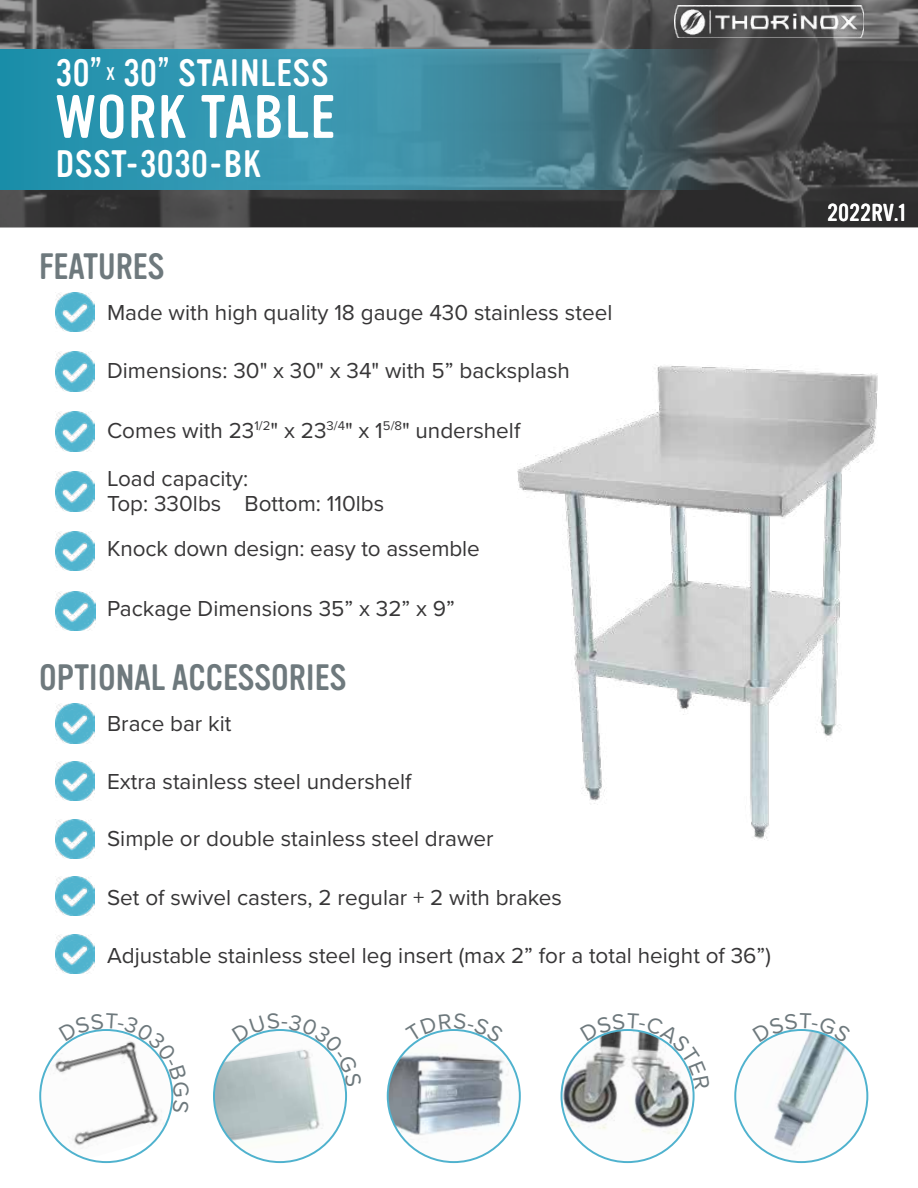
<style>
.page{position:relative;width:918px;height:1188px;background:#fff}
.page>*{position:absolute;margin:0;border:0;box-sizing:border-box;transform-origin:0 0}
.t1{font:60px "Vinyl OT";letter-spacing:.025em;color:#fff}
.t2{font:37.5px "Vinyl OT";letter-spacing:.025em;color:#fff}
.t3{font:36px "Vinyl OT";color:#6e797d}
.t4{font:24px "Vinyl OT";letter-spacing:.025em;color:#fff}
.t5{font:22.5px/25.5px "Proxima Nova";color:#373637}
</style>
<div class="page">
<img style="left:735px;top:1030px;width:132px;height:132px;border-radius:66px">
<img style="left:562px;top:1030px;width:132px;height:132px;border-radius:66px">
<img style="left:214px;top:1030px;width:132px;height:132px;border-radius:66px">
<img style="left:388px;top:1043px;width:131px;height:119px">
<img style="left:40px;top:1048px;width:131px;height:111px">
<img style="left:517px;top:365px;width:361px;height:476px">
<img style="left:56px;top:292px;width:39px;height:39px">
<img style="left:56px;top:472px;width:39px;height:39px">
<img style="left:56px;top:531px;width:39px;height:40px">
<img style="left:56px;top:352px;width:39px;height:39px">
<img style="left:56px;top:762px;width:39px;height:39px">
<img style="left:56px;top:412px;width:39px;height:39px">
<img style="left:56px;top:934px;width:39px;height:39px">
<img style="left:56px;top:704px;width:39px;height:39px">
<img style="left:56px;top:592px;width:39px;height:39px">
<img style="left:56px;top:877px;width:39px;height:39px">
<img style="left:56px;top:819px;width:39px;height:39px">
<svg style="left:0;top:0;width:918px;height:228px;background:#49494a"></svg>
<img style="left:674px;top:5px;width:190px;height:32px">
<svg style="left:0;top:49px;width:717px;height:140px;background:#3a899e"></svg>
<hr style="left:917px;top:0;width:1px;height:183px;background:#373637">
<svg style="left:760px;top:1029px;width:82px;height:14px"></svg>
<svg style="left:580px;top:1029px;width:115px;height:61px"></svg>
<svg style="left:232px;top:1029px;width:115px;height:58px"></svg>
<svg style="left:413px;top:1029px;width:82px;height:14px"></svg>
<svg style="left:59px;top:1029px;width:115px;height:84px"></svg>
<h2 class="t2" style="left:56px;top:52px;width:274px">30” <sup>X</sup> 30” STAINLESS</h2>
<h1 class="t1" style="left:56px;top:84px;width:281px">WORK TABLE</h1>
<h2 class="t2" style="left:56px;top:144px;width:207px">DSST-3030-BK</h2>
<h3 class="t3" style="left:39px;top:247px;width:127px">FEATURES</h3>
<p class="t5" style="left:107px;top:299px;width:507px">Made with high quality 18 gauge 430 stainless steel</p>
<p class="t5" style="left:107px;top:356px;width:464px">Dimensions: 30" x 30" x 34" with 5” backsplash</p>
<p class="t5" style="left:107px;top:416px;width:415px">Comes with 23<sup>1/2</sup>" x 23<sup>3/4</sup>" x 1<sup>5/8</sup>" undershelf</p>
<p class="t5" style="left:107px;top:465px;width:279px">Load capacity:<br>Top: 330lbs Bottom: 110lbs</p>
<p class="t5" style="left:107px;top:535px;width:374px">Knock down design: easy to assemble</p>
<p class="t5" style="left:107px;top:595px;width:349px">Package Dimensions 35” x 32” x 9”</p>
<h3 class="t3" style="left:39px;top:658px;width:308px">OPTIONAL ACCESSORIES</h3>
<p class="t5" style="left:107px;top:710px;width:126px">Brace bar kit</p>
<p class="t5" style="left:107px;top:768px;width:306px">Extra stainless steel undershelf</p>
<p class="t5" style="left:107px;top:825px;width:388px">Simple or double stainless steel drawer</p>
<p class="t5" style="left:107px;top:884px;width:456px">Set of swivel casters, 2 regular + 2 with brakes</p>
<p class="t5" style="left:107px;top:941px;width:665px">Adjustable stainless steel leg insert (max 2” for a total height of 36”)</p>
<p class="t4" style="left:827px;top:200px;width:80px">2022RV.1</p>
</div>
